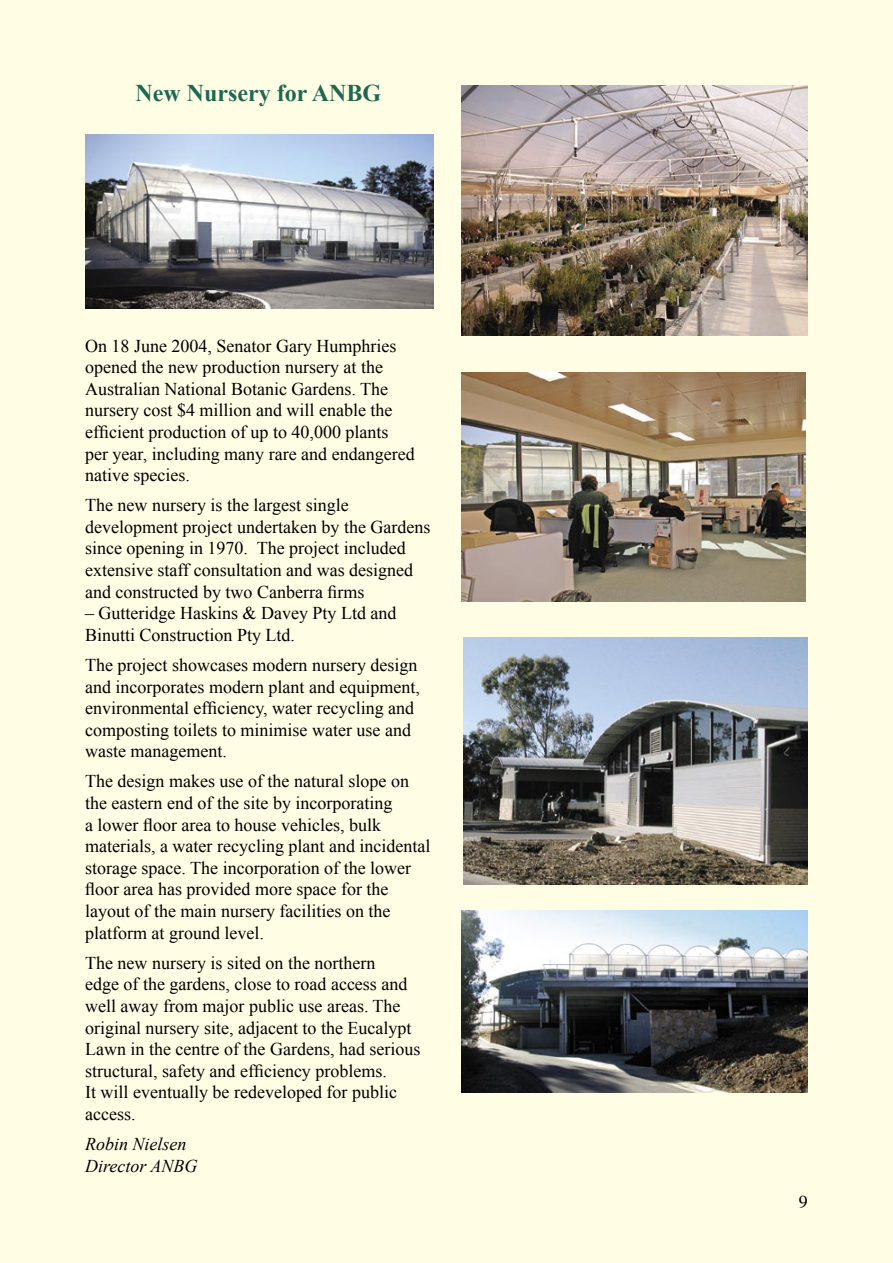
<style>
.page{position:relative;width:893px;height:1263px;background:#fffde4}
.page>*{position:absolute;margin:0;border:0;box-sizing:border-box;transform-origin:0 0}
.Subhead_1{font:700 24px "Times New Roman";color:#1f6750}
.Body_text{font:18px/21.6px "Times New Roman";color:#000}
.body_text_no_para_space{font:italic 18px "Times New Roman";color:#000}
.t1{font:18px "Times";color:#000}
</style>
<div class="page">
<img style="left:85px;top:135px;width:349px;height:173px">
<img style="left:463px;top:637px;width:345px;height:247px">
<img style="left:461px;top:910px;width:347px;height:183px">
<img style="left:461px;top:372px;width:345px;height:229px">
<img style="left:461px;top:85px;width:347px;height:251px">
<p class="Subhead_1" style="left:136px;top:79px;width:247px">New Nursery for ANBG</p>
<p class="Body_text" style="left:85px;top:334px;width:331px">On 18 June 2004, Senator Gary Humphries opened the new production nursery at the Australian National Botanic Gardens. The nursery cost $4 million and will enable the efficient production of up to 40,000 plants per year, including many rare and endangered native species.</p>
<p class="Body_text" style="left:85px;top:494px;width:347px">The new nursery is the largest single development project undertaken by the Gardens since opening in 1970. The project included extensive staff consultation and was designed and constructed by two Canberra firms</p>
<p class="Body_text" style="left:85px;top:602px;width:313px">– Gutteridge Haskins &amp; Davey Pty Ltd and<br>Binutti Construction Pty Ltd.</p>
<p class="Body_text" style="left:85px;top:654px;width:336px">The project showcases modern nursery design and incorporates modern plant and equipment, environmental efficiency, water recycling and composting toilets to minimise water use and waste management.</p>
<p class="Body_text" style="left:85px;top:770px;width:347px">The design makes use of the natural slope on the eastern end of the site by incorporating<br>a lower floor area to house vehicles, bulk materials, a water recycling plant and incidental storage space. The incorporation of the lower floor area has provided more space for the layout of the main nursery facilities on the platform at ground level.</p>
<p class="Body_text" style="left:85px;top:951px;width:337px">The new nursery is sited on the northern<br>edge of the gardens, close to road access and well away from major public use areas. The original nursery site, adjacent to the Eucalypt Lawn in the centre of the Gardens, had serious structural, safety and efficiency problems.<br>It will eventually be redeveloped for public access.</p>
<p class="body_text_no_para_space" style="left:85px;top:1133px;width:103px">Robin Nielsen</p>
<p class="body_text_no_para_space" style="left:85px;top:1155px;width:114px">Director ANBG</p>
<p class="t1" style="left:799px;top:1190px;width:10px">9</p>
</div>
